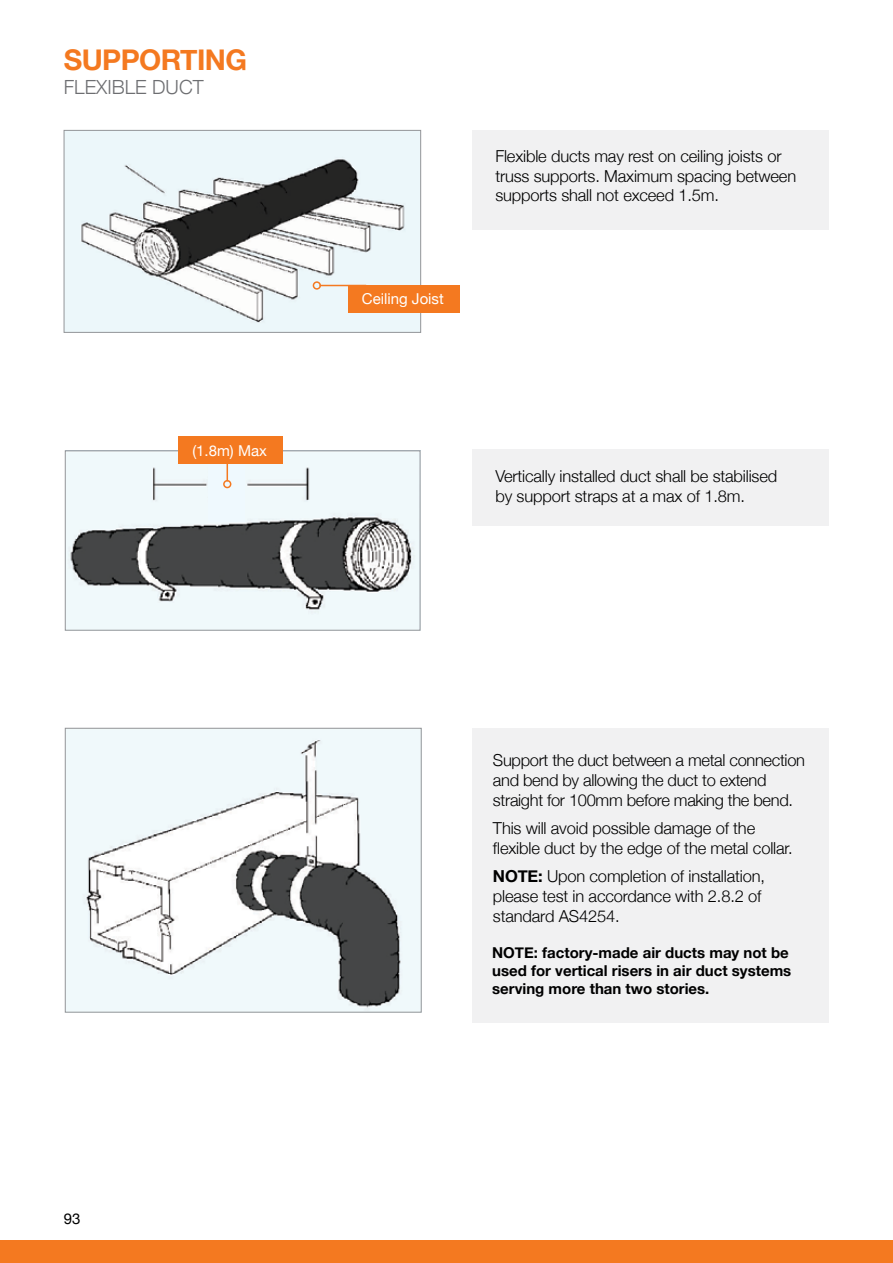
<style>
.page{position:relative;width:893px;height:1263px;background:#fff}
.page>*{position:absolute;margin:0;border:0;box-sizing:border-box;transform-origin:0 0}
.t1{font:700 28.5px "Helvetica Neue";letter-spacing:-.02em;color:#f47920}
.t2{font:300 19.5px "Helvetica Neue";color:#6d6e71}
.t3{font:300 16.5px/19.8px "Helvetica Neue";letter-spacing:-.01em;color:#000}
.t4{font:700 15px/18px "Helvetica Neue";color:#000}
.t5{font:15px "Helvetica Neue";color:#fff}
.t6{font:15px "Helvetica Neue";color:#000}
.s1{font-weight:700}
</style>
<div class="page">
<img style="left:67px;top:730px;width:353px;height:280px">
<div style="left:65px;top:728px;width:357px;height:284px;border:1px solid #939598"></div>
<img style="left:66px;top:132px;width:353px;height:199px">
<div style="left:64px;top:130px;width:357px;height:203px;border:1px solid #939598"></div>
<div style="left:348px;top:285px;width:111px;height:27px;background:#f47920"></div>
<hr style="left:320px;top:285px;width:46px;height:1px;background:#f47920">
<div style="left:313px;top:281px;width:8px;height:9px;border:2px solid #f47920;border-radius:50%"></div>
<img style="left:67px;top:452px;width:351px;height:177px">
<div style="left:65px;top:450px;width:355px;height:181px;border:1px solid #939598"></div>
<div style="left:208px;top:451px;width:37px;height:71px;background:#eff9fe"></div>
<div style="left:179px;top:436px;width:104px;height:28px;background:#f47920"></div>
<svg style="left:227px;top:464px;width:1px;height:16px"></svg>
<div style="left:223px;top:480px;width:8px;height:8px;border:2px solid #f47920;border-radius:50%"></div>
<div style="left:472px;top:728px;width:357px;height:295px;background:#f1f1f2"></div>
<div style="left:472px;top:130px;width:357px;height:100px;background:#f1f1f2"></div>
<div style="left:472px;top:450px;width:357px;height:76px;background:#f1f1f2"></div>
<div style="left:0;top:1241px;width:893px;height:22px;background:#f47920"></div>
<h1 class="t1" style="left:64px;top:42px;width:185px">SUPPORTING</h1>
<p class="t2" style="left:64px;top:75px;width:141px">FLEXIBLE DUCT</p>
<p class="t5" style="left:192px;top:442px;width:76px">(1.8m) Max</p>
<p class="t5" style="left:362px;top:290px;width:83px">Ceiling Joist</p>
<p class="t3" style="left:495px;top:146px;width:302px">Flexible ducts may rest on ceiling joists or truss supports. Maximum spacing between supports shall not exceed 1.5m.</p>
<p class="t3" style="left:495px;top:466px;width:283px">Vertically installed duct shall be stabilised by support straps at a max of 1.8m.</p>
<p class="t6" style="left:64px;top:1209px;width:18px">93</p>
<p class="t3" style="left:493px;top:750px;width:314px">Support the duct between a metal connection and bend by allowing the duct to extend straight for 100mm before making the bend.</p>
<p class="t3" style="left:493px;top:818px;width:301px">This will avoid possible damage of the flexible duct by the edge of the metal collar.</p>
<p class="t3" style="left:493px;top:866px;width:273px"><span class="s1">NOTE:</span> Upon completion of installation, please test in accordance with 2.8.2 of standard AS4254.</p>
<p class="t4" style="left:492px;top:943px;width:301px">NOTE: factory-made air ducts may not be used for vertical risers in air duct systems serving more than two stories.</p>
</div>
